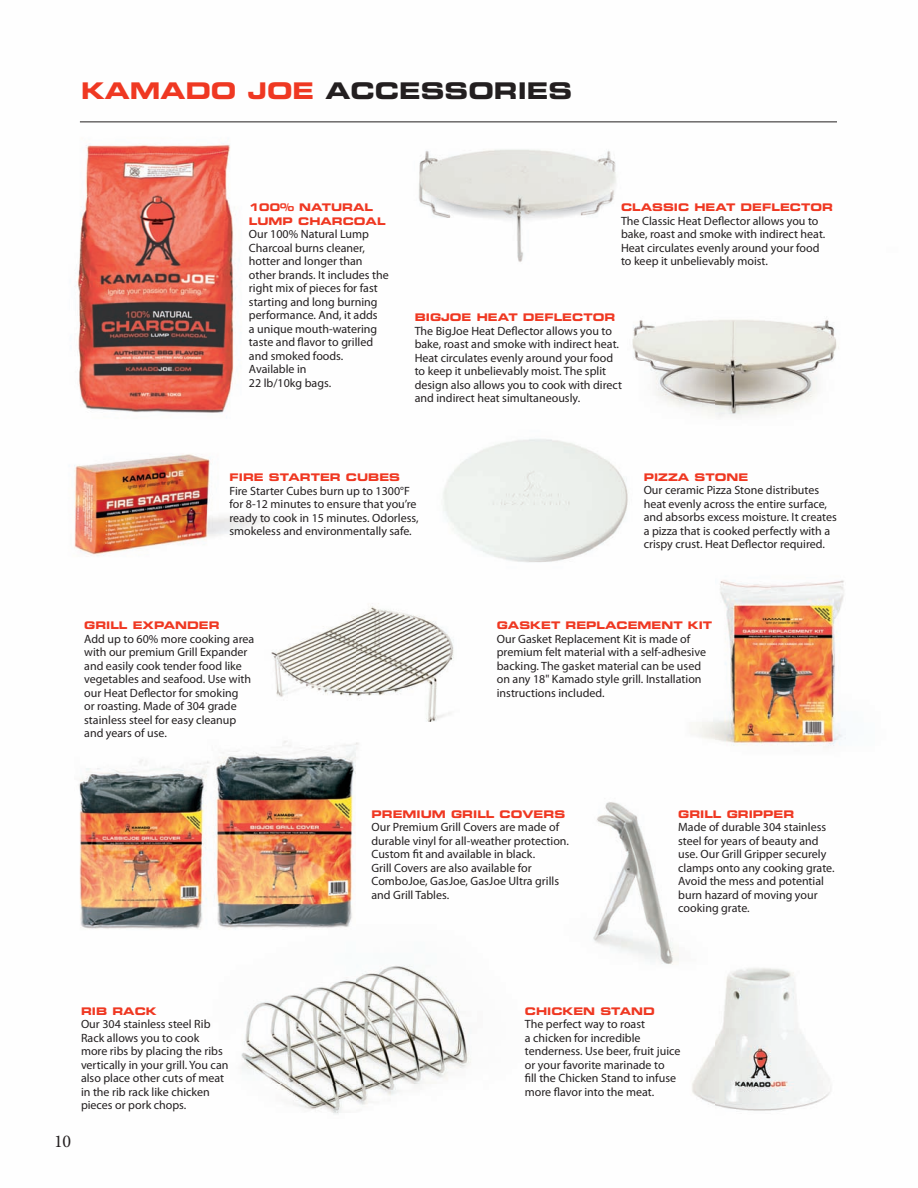
<style>
.page{position:relative;width:918px;height:1188px;background:#fff}
.page>*{position:absolute;margin:0;border:0;box-sizing:border-box;transform-origin:0 0}
.t1{font:22.95px "Eurostile Bold Extended Two";color:#231f20}
.t2{font:18px "Minion Pro";color:#231f20}
.t3{font:12px/13.5px "Myriad Pro";color:#231f20}
.t4{font:10.5px/13.5px "Eurostile Bold Extended Two";color:#ef3822}
.s1{color:#ef3822}
</style>
<div class="page">
<img style="left:74px;top:121px;width:772px;height:993px">
<hr style="left:80px;top:122px;width:757px;height:1px;background:#231f20">
<h1 class="t1" style="left:81px;top:74px;width:493px"><span class="s1">KAMADO JOE</span> ACCESSORIES</h1>
<p class="t4" style="left:249px;top:200px;width:138px">100% NATURAL<br>LUMP CHARCOAL</p>
<p class="t3" style="left:249px;top:227px;width:141px">Our 100% Natural Lump<br>Charcoal burns cleaner, hotter and longer than other brands. It includes the right mix of pieces for fast starting and long burning performance. And, it adds<br>a unique mouth-watering taste and flavor to grilled and smoked foods.<br>Available in<br>22 lb/10kg bags.</p>
<p class="t4" style="left:621px;top:200px;width:213px">CLASSIC HEAT DEFLECTOR</p>
<p class="t3" style="left:621px;top:214px;width:206px">The Classic Heat Deflector allows you to bake, roast and smoke with indirect heat.<br>Heat circulates evenly around your food to keep it unbelievably moist.</p>
<p class="t4" style="left:415px;top:311px;width:202px">BIGJOE HEAT DEFLECTOR</p>
<p class="t3" style="left:415px;top:324px;width:209px">The BigJoe Heat Deflector allows you to bake, roast and smoke with indirect heat.<br>Heat circulates evenly around your food to keep it unbelievably moist. The split design also allows you to cook with direct and indirect heat simultaneously.</p>
<p class="t4" style="left:230px;top:470px;width:172px">FIRE STARTER CUBES</p>
<p class="t3" style="left:230px;top:484px;width:191px">Fire Starter Cubes burn up to 1300°F for 8-12 minutes to ensure that you’re ready to cook in 15 minutes. Odorless, smokeless and environmentally safe.</p>
<p class="t4" style="left:84px;top:618px;width:137px">GRILL EXPANDER</p>
<p class="t3" style="left:84px;top:632px;width:172px">Add up to 60% more cooking area with our premium Grill Expander and easily cook tender food like vegetables and seafood. Use with our Heat Deflector for smoking<br>or roasting. Made of 304 grade stainless steel for easy cleanup and years of use.</p>
<p class="t4" style="left:644px;top:470px;width:106px">PIZZA STONE</p>
<p class="t3" style="left:644px;top:483px;width:195px">Our ceramic Pizza Stone distributes heat evenly across the entire surface, and absorbs excess moisture. It creates a pizza that is cooked perfectly with a crispy crust. Heat Deflector required.</p>
<p class="t4" style="left:497px;top:618px;width:217px">GASKET REPLACEMENT KIT</p>
<p class="t3" style="left:497px;top:632px;width:211px">Our Gasket Replacement Kit is made of premium felt material with a self-adhesive backing. The gasket material can be used on any 18" Kamado style grill. Installation instructions included.</p>
<p class="t4" style="left:372px;top:807px;width:195px">PREMIUM GRILL COVERS</p>
<p class="t3" style="left:372px;top:820px;width:199px">Our Premium Grill Covers are made of durable vinyl for all-weather protection.<br>Custom fit and available in black.<br>Grill Covers are also available for ComboJoe, GasJoe, GasJoe Ultra grills and Grill Tables.</p>
<p class="t4" style="left:678px;top:807px;width:118px">GRILL GRIPPER</p>
<p class="t3" style="left:678px;top:820px;width:158px">Made of durable 304 stainless steel for years of beauty and use. Our Grill Gripper securely clamps onto any cooking grate.<br>Avoid the mess and potential burn hazard of moving your cooking grate.</p>
<h2 class="t2" style="left:54px;top:1129px;width:19px">10</h2>
<p class="t4" style="left:81px;top:1004px;width:77px">RIB RACK</p>
<p class="t3" style="left:81px;top:1017px;width:149px">Our 304 stainless steel Rib<br>Rack allows you to cook more ribs by placing the ribs vertically in your grill. You can also place other cuts of meat in the rib rack like chicken pieces or pork chops.</p>
<p class="t4" style="left:525px;top:1004px;width:131px">CHICKEN STAND</p>
<p class="t3" style="left:525px;top:1017px;width:157px">The perfect way to roast<br>a chicken for incredible tenderness. Use beer, fruit juice or your favorite marinade to<br>fill the Chicken Stand to infuse more flavor into the meat.</p>
</div>
